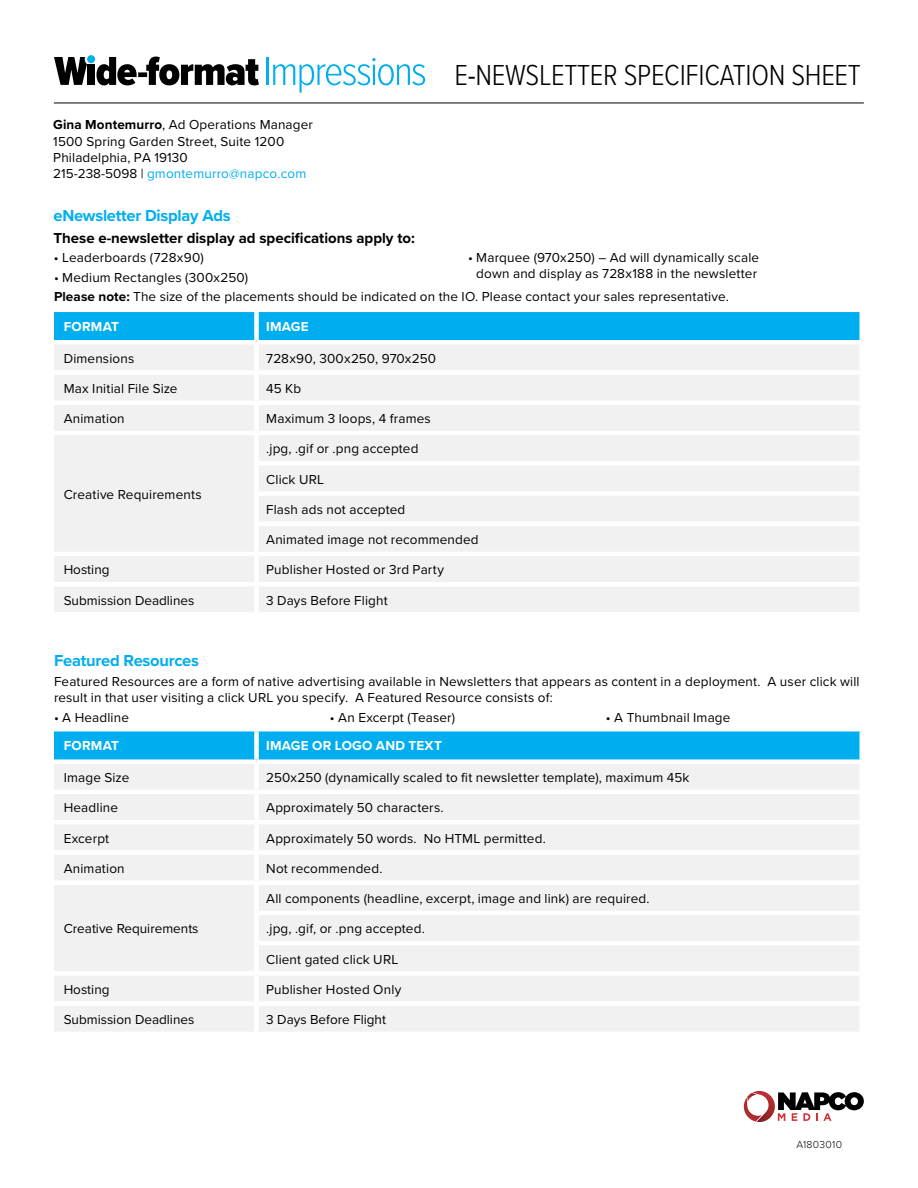
<style>
.page{position:relative;width:918px;height:1188px;background:#fff}
.page>*{position:absolute;margin:0;border:0;box-sizing:border-box;transform-origin:0 0}
.t1{font:300 30px "Proxima Nova Cond";letter-spacing:-.01em;color:#000}
.t2{font:700 16.5px "Proxima Nova";letter-spacing:-.015em;color:#00aeef}
.t3{font:700 15px "Proxima Nova";color:#000}
.t4{font:13.5px/16px "Proxima Nova";letter-spacing:.01em;color:#000}
.t5{font:700 13.5px "Proxima Nova";letter-spacing:.015em;color:#fff}
.t6{font:300 10.5px "Proxima Nova";letter-spacing:.025em;color:#000}
.s1{font-weight:700}
.s2{color:#00aeef}
.s3{font-weight:400}
</style>
<div class="page">
<div style="left:54px;top:731px;width:806px;height:28px;background:#00aeef"></div>
<div style="left:54px;top:764px;width:805px;height:267px;background:#f1f1f2"></div>
<div style="left:254px;top:731px;width:5px;height:28px;background:#fff"></div>
<div style="left:254px;top:764px;width:5px;height:26px;background:#fff"></div>
<hr style="left:54px;top:790px;width:202px;height:4px;background:#fff">
<hr style="left:256px;top:790px;width:608px;height:4px;background:#fff">
<div style="left:254px;top:794px;width:5px;height:26px;background:#fff"></div>
<hr style="left:54px;top:820px;width:202px;height:4px;background:#fff">
<hr style="left:256px;top:820px;width:608px;height:4px;background:#fff">
<div style="left:254px;top:824px;width:5px;height:26px;background:#fff"></div>
<div style="left:54px;top:850px;width:202px;height:5px;background:#fff"></div>
<div style="left:256px;top:850px;width:608px;height:5px;background:#fff"></div>
<div style="left:254px;top:855px;width:5px;height:25px;background:#fff"></div>
<div style="left:54px;top:880px;width:202px;height:5px;background:#fff"></div>
<div style="left:256px;top:880px;width:608px;height:5px;background:#fff"></div>
<div style="left:254px;top:885px;width:5px;height:26px;background:#fff"></div>
<hr style="left:254px;top:911px;width:610px;height:4px;background:#fff">
<div style="left:254px;top:915px;width:5px;height:26px;background:#fff"></div>
<hr style="left:254px;top:941px;width:610px;height:4px;background:#fff">
<div style="left:254px;top:945px;width:5px;height:26px;background:#fff"></div>
<div style="left:54px;top:971px;width:202px;height:5px;background:#fff"></div>
<div style="left:256px;top:971px;width:608px;height:5px;background:#fff"></div>
<div style="left:254px;top:976px;width:5px;height:25px;background:#fff"></div>
<div style="left:54px;top:1001px;width:202px;height:5px;background:#fff"></div>
<div style="left:256px;top:1001px;width:608px;height:5px;background:#fff"></div>
<div style="left:254px;top:1006px;width:5px;height:26px;background:#fff"></div>
<hr style="left:54px;top:103px;width:810px;height:1px;background:#000">
<svg style="left:744px;top:1091px;width:120px;height:31px"></svg>
<div style="left:54px;top:312px;width:806px;height:28px;background:#00aeef"></div>
<div style="left:54px;top:345px;width:805px;height:267px;background:#f1f1f2"></div>
<div style="left:254px;top:312px;width:5px;height:28px;background:#fff"></div>
<div style="left:254px;top:345px;width:5px;height:25px;background:#fff"></div>
<div style="left:54px;top:370px;width:202px;height:5px;background:#fff"></div>
<div style="left:256px;top:370px;width:608px;height:5px;background:#fff"></div>
<div style="left:254px;top:375px;width:5px;height:26px;background:#fff"></div>
<hr style="left:54px;top:401px;width:202px;height:4px;background:#fff">
<hr style="left:256px;top:401px;width:608px;height:4px;background:#fff">
<div style="left:254px;top:405px;width:5px;height:26px;background:#fff"></div>
<hr style="left:54px;top:431px;width:202px;height:4px;background:#fff">
<hr style="left:256px;top:431px;width:608px;height:4px;background:#fff">
<div style="left:254px;top:435px;width:5px;height:26px;background:#fff"></div>
<div style="left:254px;top:461px;width:610px;height:5px;background:#fff"></div>
<div style="left:254px;top:466px;width:5px;height:25px;background:#fff"></div>
<div style="left:254px;top:491px;width:610px;height:5px;background:#fff"></div>
<div style="left:254px;top:496px;width:5px;height:25px;background:#fff"></div>
<div style="left:254px;top:521px;width:610px;height:5px;background:#fff"></div>
<div style="left:254px;top:526px;width:5px;height:26px;background:#fff"></div>
<hr style="left:54px;top:552px;width:202px;height:4px;background:#fff">
<hr style="left:256px;top:552px;width:608px;height:4px;background:#fff">
<div style="left:254px;top:556px;width:5px;height:26px;background:#fff"></div>
<hr style="left:54px;top:582px;width:202px;height:4px;background:#fff">
<hr style="left:256px;top:582px;width:608px;height:4px;background:#fff">
<div style="left:254px;top:586px;width:5px;height:26px;background:#fff"></div>
<hr style="left:266px;top:57px;width:3px;height:28px;background:#00adee">
<svg style="left:273px;top:58px;width:152px;height:35px"></svg>
<svg style="left:96px;top:57px;width:163px;height:28px"></svg>
<svg style="left:54px;top:57px;width:33px;height:28px"></svg>
<div style="left:87px;top:55px;width:8px;height:8px;background:#00adee;border-radius:50%"></div>
<div style="left:88px;top:65px;width:7px;height:20px;background:#000"></div>
<p class="t4" style="left:53px;top:116px;width:261px"><span class="s1">Gina Montemurro</span>, Ad Operations Manager 1500 Spring Garden Street, Suite 1200<br>Philadelphia, PA 19130<br>215-238-5098 | <span class="s2">gmontemurro@napco.com</span></p>
<p class="t2" style="left:53px;top:203px;width:179px">eNewsletter Display Ads</p>
<p class="t3" style="left:53px;top:227px;width:363px">These e-newsletter display ad specifications apply to:</p>
<h1 class="t1" style="left:455px;top:53px;width:408px">E<span class="s3">-</span>NEWSLETTER SPECIFICATION SHEET</h1>
<p class="t4" style="left:468px;top:249px;width:293px;text-align:center">• Marquee (970x250) – Ad will dynamically scale down and display as 728x188 in the newsletter</p>
<p class="t4" style="left:54px;top:288px;width:676px"><span class="s1">Please note:</span> The size of the placements should be indicated on the IO. Please contact your sales representative.</p>
<p class="t4" style="left:54px;top:249px;width:151px">• Leaderboards (728x90)</p>
<p class="t4" style="left:54px;top:269px;width:196px">• Medium Rectangles (300x250)</p>
<p class="t5" style="left:64px;top:316px;width:57px">FORMAT</p>
<p class="t5" style="left:266px;top:316px;width:44px">IMAGE</p>
<p class="t4" style="left:64px;top:350px;width:72px">Dimensions</p>
<p class="t4" style="left:266px;top:350px;width:171px">728x90, 300x250, 970x250</p>
<p class="t4" style="left:64px;top:380px;width:115px">Max Initial File Size</p>
<p class="t4" style="left:266px;top:380px;width:37px">45 Kb</p>
<p class="t4" style="left:64px;top:410px;width:62px">Animation</p>
<p class="t4" style="left:266px;top:410px;width:166px">Maximum 3 loops, 4 frames</p>
<p class="t4" style="left:64px;top:486px;width:140px">Creative Requirements</p>
<p class="t4" style="left:266px;top:440px;width:154px">.jpg, .gif or .png accepted</p>
<p class="t4" style="left:266px;top:471px;width:59px">Click URL</p>
<p class="t4" style="left:266px;top:501px;width:141px">Flash ads not accepted</p>
<p class="t4" style="left:266px;top:531px;width:214px">Animated image not recommended</p>
<p class="t4" style="left:64px;top:561px;width:47px">Hosting</p>
<p class="t4" style="left:266px;top:561px;width:179px">Publisher Hosted or 3rd Party</p>
<p class="t4" style="left:64px;top:592px;width:132px">Submission Deadlines</p>
<p class="t4" style="left:266px;top:592px;width:123px">3 Days Before Flight</p>
<p class="t2" style="left:54px;top:648px;width:146px">Featured Resources</p>
<p class="t4" style="left:54px;top:673px;width:807px">Featured Resources are a form of native advertising available in Newsletters that appears as content in a deployment. A user click will result in that user visiting a click URL you specify. A Featured Resource consists of:</p>
<p class="t4" style="left:54px;top:709px;width:77px">• A Headline</p>
<p class="t4" style="left:330px;top:709px;width:127px">• An Excerpt (Teaser)</p>
<p class="t4" style="left:606px;top:709px;width:126px">• A Thumbnail Image</p>
<p class="t5" style="left:64px;top:736px;width:57px">FORMAT</p>
<p class="t5" style="left:266px;top:736px;width:177px">IMAGE OR LOGO AND TEXT</p>
<p class="t4" style="left:64px;top:769px;width:67px">Image Size</p>
<p class="t4" style="left:266px;top:769px;width:425px">250x250 (dynamically scaled to fit newsletter template), maximum 45k</p>
<p class="t4" style="left:64px;top:799px;width:56px">Headline</p>
<p class="t4" style="left:266px;top:799px;width:179px">Approximately 50 characters.</p>
<p class="t4" style="left:64px;top:830px;width:47px">Excerpt</p>
<p class="t4" style="left:266px;top:830px;width:281px">Approximately 50 words. No HTML permitted.</p>
<p class="t4" style="left:64px;top:860px;width:62px">Animation</p>
<p class="t4" style="left:266px;top:860px;width:118px">Not recommended.</p>
<p class="t4" style="left:64px;top:920px;width:136px">Creative Requirements</p>
<p class="t4" style="left:266px;top:890px;width:385px">All components (headline, excerpt, image and link) are required.</p>
<p class="t4" style="left:266px;top:920px;width:160px">.jpg, .gif, or .png accepted.</p>
<p class="t4" style="left:266px;top:950px;width:134px">Client gated click URL</p>
<p class="t4" style="left:64px;top:981px;width:47px">Hosting</p>
<p class="t4" style="left:266px;top:981px;width:137px">Publisher Hosted Only</p>
<p class="t4" style="left:64px;top:1011px;width:132px">Submission Deadlines</p>
<p class="t4" style="left:266px;top:1011px;width:121px">3 Days Before Flight</p>
<p class="t6" style="left:796px;top:1136px;width:47px">A1803010</p>
</div>
